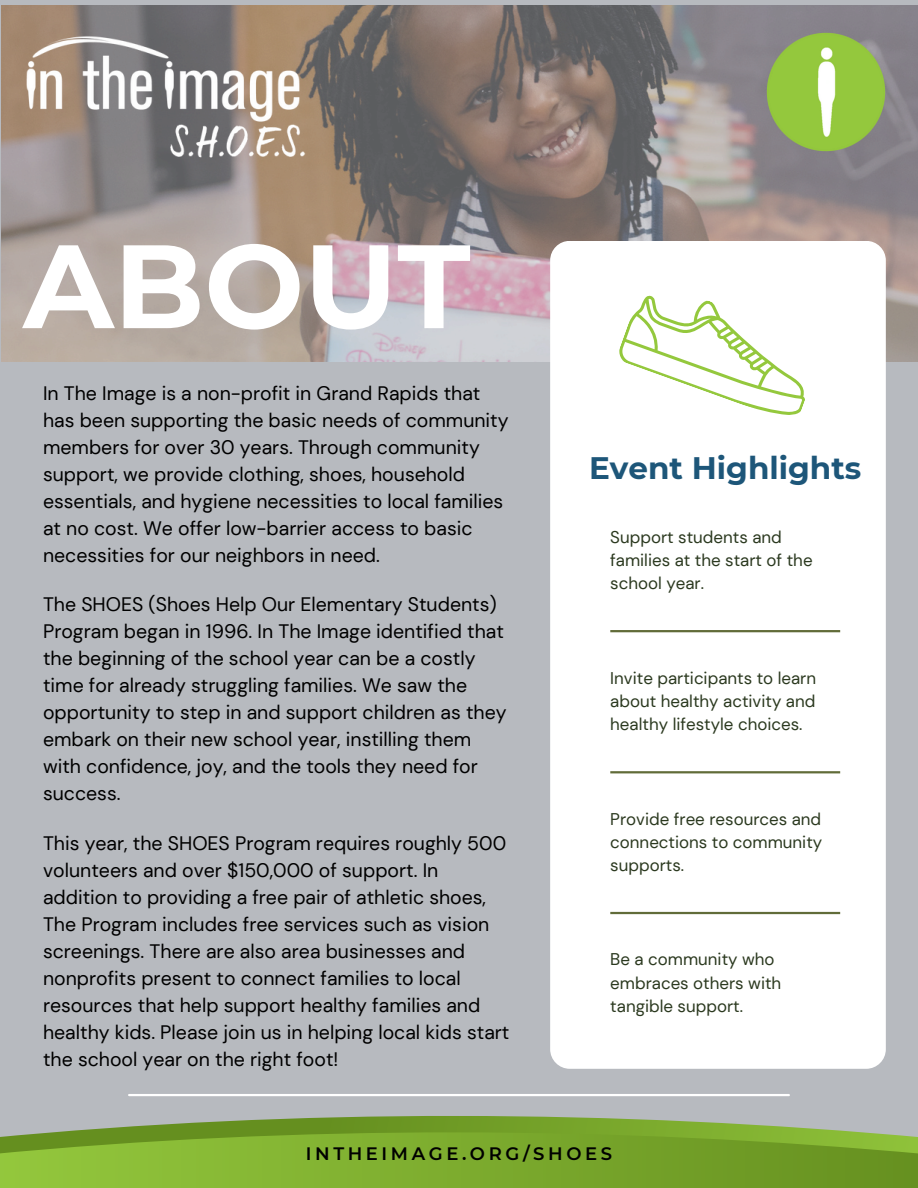
<style>
.page{position:relative;width:918px;height:1188px;background:#b7babf}
.page>*{position:absolute;margin:0;border:0;box-sizing:border-box;transform-origin:0 0}
.t1{font:700 118.35px "Montserrat";color:#fff}
.t2{font:700 31.05px "Montserrat";color:#1d5679}
.t3{font:19.5px/27px "DM Sans";color:#000}
.t4{font:600 18px "Montserrat";letter-spacing:.2em;color:#000}
.t5{font:16.95px/23.2px "DM Sans";color:#2b391f}
</style>
<div class="page">
<img style="left:2px;top:6px;width:916px;height:355px">
<hr style="left:129px;top:1094px;width:660px;height:2px;background:#fff">
<div style="left:550px;top:241px;width:336px;height:827px;background:#fff;border-radius:20px"></div>
<hr style="left:610px;top:630px;width:230px;height:2px;background:#616c39">
<hr style="left:610px;top:912px;width:230px;height:2px;background:#616c39">
<hr style="left:610px;top:771px;width:230px;height:2px;background:#616c39">
<svg style="left:156px;top:1116px;width:599px;height:9px"></svg>
<svg style="left:0;top:1125px;width:918px;height:63px;background:#7caa31"></svg>
<svg style="left:619px;top:295px;width:186px;height:120px"></svg>
<img style="left:767px;top:32px;width:119px;height:119px">
<img style="left:23px;top:32px;width:286px;height:127px">
<p class="t1" style="left:23px;top:214px;width:449px">ABOUT</p>
<p class="t3" style="left:43px;top:379px;width:467px">In The Image is a non-profit in Grand Rapids that has been supporting the basic needs of community members for over 30 years. Through community support, we provide clothing, shoes, household essentials, and hygiene necessities to local families at no cost. We offer low-barrier access to basic necessities for our neighbors in need.</p>
<h1 class="t3" style="left:43px;top:591px;width:465px">The SHOES (Shoes Help Our Elementary Students)<br>Program began in 1996. In The Image identified that the beginning of the school year can be a costly time for already struggling families. We saw the opportunity to step in and support children as they embark on their new school year, instilling them with confidence, joy, and the tools they need for success.</h1>
<p class="t3" style="left:43px;top:830px;width:468px">This year, the SHOES Program requires roughly 500 volunteers and over $150,000 of support. In addition to providing a free pair of athletic shoes, The Program includes free services such as vision screenings. There are also area businesses and nonprofits present to connect families to local resources that help support healthy families and healthy kids. Please join us in helping local kids start the school year on the right foot!</p>
<p class="t2" style="left:589px;top:449px;width:274px">Event Highlights</p>
<p class="t5" style="left:610px;top:525px;width:204px">Support students and families at the start of the school year.</p>
<p class="t5" style="left:610px;top:666px;width:207px;text-align:justify">Invite participants to learn about healthy activity and healthy lifestyle choices.</p>
<p class="t5" style="left:610px;top:807px;width:214px;text-align:justify">Provide free resources and connections to community supports.</p>
<p class="t5" style="left:610px;top:948px;width:173px">Be a community who embraces others with tangible support.</p>
<p class="t4" style="left:306px;top:1143px;width:308px">INTHEIMAGE.ORG/SHOES</p>
</div>
